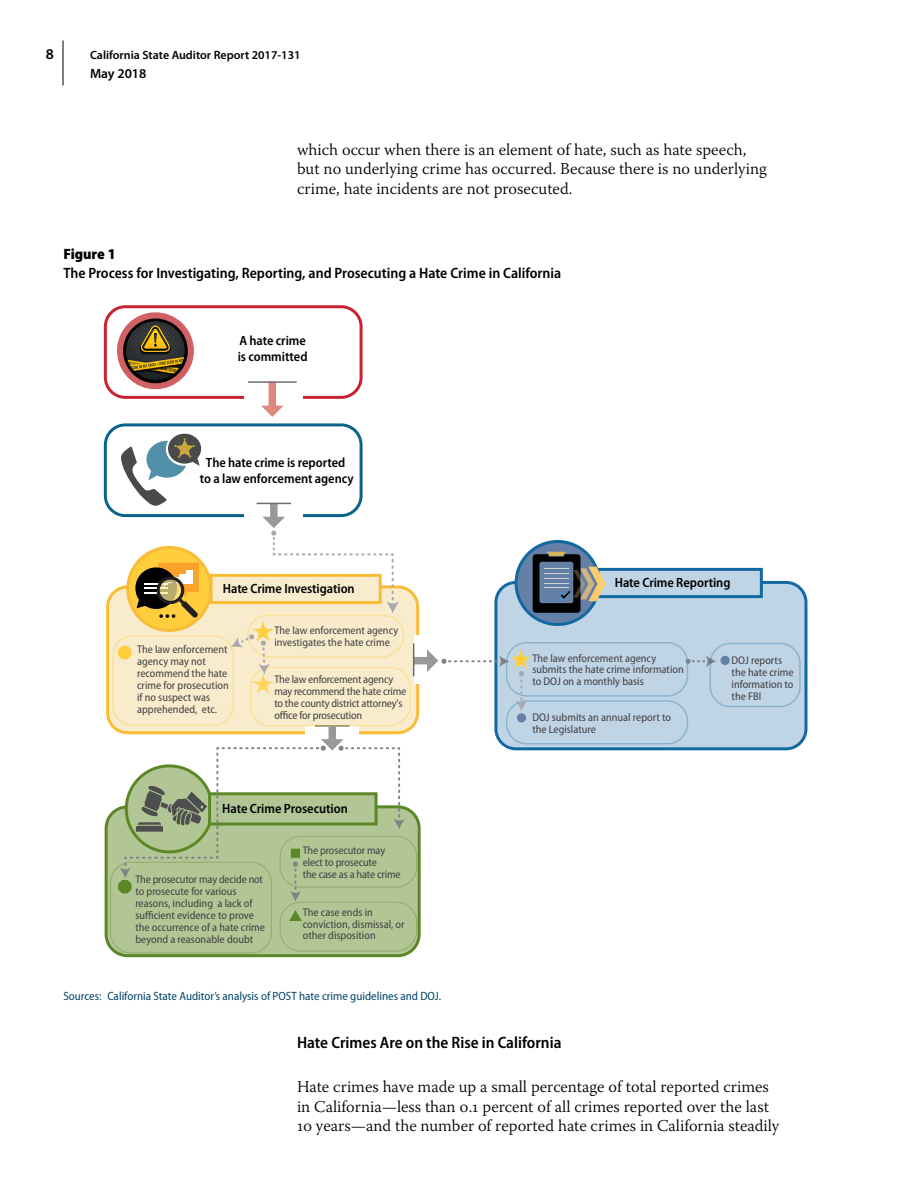
<style>
.page{position:relative;width:918px;height:1188px;background:#fff}
.page>*{position:absolute;margin:0;border:0;box-sizing:border-box;transform-origin:0 0}
.t1{font:300 16.5px/19.5px "Warnock Pro";color:#000}
.t2{font:600 semi-condensed 16.5px "Myriad Pro";color:#000}
.t3{font:600 semi-condensed 15px "Myriad Pro";color:#000}
.t4{font:900 semi-condensed 15px "Myriad Pro";color:#000}
.t5{font:600 15px "Myriad Pro";color:#000}
.t6{font:600 semi-condensed 13.5px/16.2px "Myriad Pro";letter-spacing:-.005em;color:#000}
.t7{font:600 13.5px "Myriad Pro";color:#000}
.t8{font:semi-condensed 12px "Myriad Pro";color:#00446a}
.t9{font:600 12px "Myriad Pro";color:#000}
.t10{font:semi-condensed 11.25px/12px "Myriad Pro";color:#414042}
</style>
<div class="page">
<hr style="left:63px;top:40px;width:1px;height:46px;background:#000">
<div style="left:108px;top:587px;width:310px;height:146px;background:#f8eccd;border-radius:20px"></div>
<div style="left:106px;top:585px;width:313px;height:149px;border:3px solid #fabc35;border-radius:20px"></div>
<div style="left:128px;top:547px;width:83px;height:83px;background:#ffce3c;border-radius:50%"></div>
<div style="left:126px;top:546px;width:86px;height:86px;border:3px solid #fabc35;border-radius:50%"></div>
<svg style="left:121px;top:434px;width:80px;height:72px"></svg>
<div style="left:104px;top:305px;width:259px;height:94px;border:3px solid #cb2031;border-radius:20px"></div>
<div style="left:104px;top:423px;width:259px;height:94px;border:3px solid #0b628a;border-radius:20px"></div>
<div style="left:245px;top:391px;width:58px;height:19px;background:#fff"></div>
<div style="left:245px;top:504px;width:58px;height:19px;background:#fff"></div>
<div style="left:269px;top:382px;width:7px;height:25px;background:#df877f"></div>
<svg style="left:261px;top:406px;width:22px;height:11px"></svg>
<hr style="left:248px;top:381px;width:49px;height:2px;background:#313437">
<div style="left:270px;top:503px;width:8px;height:15px;background:#9a999a"></div>
<hr style="left:257px;top:503px;width:34px;height:1px;background:#313437">
<svg style="left:133px;top:563px;width:66px;height:55px"></svg>
<div style="left:211px;top:575px;width:169px;height:28px;background:#f8eccd"></div>
<div style="left:210px;top:574px;width:172px;height:30px;border:3px solid #fabc35"></div>
<svg style="left:105px;top:813px;width:316px;height:144px;background:#84a45c"></svg>
<div style="left:496px;top:582px;width:310px;height:167px;background:#bfd4e5;border-radius:20px"></div>
<div style="left:494px;top:581px;width:313px;height:169px;border:3px solid #1268a1;border-radius:20px"></div>
<div style="left:598px;top:569px;width:163px;height:28px;background:#bfd4e5"></div>
<div style="left:596px;top:568px;width:167px;height:30px;border:3px solid #1268a1"></div>
<svg style="left:516px;top:541px;width:83px;height:84px;background:#587ba4"></svg>
<div style="left:515px;top:540px;width:86px;height:86px;border:3px solid #1268a1;border-radius:50%"></div>
<div style="left:306px;top:727px;width:53px;height:17px;background:#fff"></div>
<hr style="left:315px;top:725px;width:34px;height:2px;background:#313437">
<svg style="left:329px;top:726px;width:7px;height:13px"></svg>
<div style="left:414px;top:636px;width:18px;height:48px;background:#fff"></div>
<svg style="left:414px;top:657px;width:13px;height:7px"></svg>
<hr style="left:413px;top:643px;width:1px;height:33px;background:#313437">
<svg style="left:533px;top:552px;width:73px;height:61px;background:#646e76"></svg>
<svg style="left:118px;top:646px;width:14px;height:13px"></svg>
<svg style="left:262px;top:517px;width:137px;height:96px"></svg>
<div style="left:112px;top:635px;width:122px;height:91px;border:1px solid #ffce3c;border-radius:20px"></div>
<div style="left:247px;top:615px;width:157px;height:43px;border:1px solid #ffce3c;border-radius:19px"></div>
<div style="left:506px;top:642px;width:182px;height:55px;border:1px solid #1268a1;border-radius:20px"></div>
<div style="left:506px;top:700px;width:182px;height:45px;border:1px solid #1268a1;border-radius:20px"></div>
<svg style="left:686px;top:656px;width:30px;height:11px"></svg>
<svg style="left:231px;top:622px;width:180px;height:104px"></svg>
<svg style="left:110px;top:739px;width:307px;height:214px"></svg>
<svg style="left:427px;top:649px;width:103px;height:62px"></svg>
<div style="left:517px;top:713px;width:9px;height:9px;background:#6580a7;border-radius:50%"></div>
<div style="left:710px;top:643px;width:91px;height:64px;border:1px solid #1268a1;border-radius:20px"></div>
<div style="left:721px;top:656px;width:9px;height:9px;background:#6580a7;border-radius:50%"></div>
<svg style="left:117px;top:312px;width:77px;height:77px"></svg>
<h2 class="t5" style="left:46px;top:45px;width:10px">8</h2>
<p class="t9" style="left:90px;top:48px;width:212px">California State Auditor Report 2017-131</p>
<p class="t7" style="left:90px;top:66px;width:58px">May 2018</p>
<h1 class="t1" style="left:297px;top:139px;width:471px">which occur when there is an element of hate, such as hate speech, but no underlying crime has occurred. Because there is no underlying crime, hate incidents are not prosecuted.</h1>
<h2 class="t4" style="left:63px;top:245px;width:54px">Figure 1</h2>
<h2 class="t3" style="left:63px;top:265px;width:499px">The Process for Investigating, Reporting, and Prosecuting a Hate Crime in California</h2>
<p class="t6" style="left:238px;top:333px;width:71px">A hate crime is committed</p>
<p class="t6" style="left:200px;top:454px;width:155px;text-align:center">The hate crime is reported to a law enforcement agency</p>
<p class="t6" style="left:223px;top:581px;width:133px">Hate Crime Investigation</p>
<p class="t10" style="left:137px;top:644px;width:93px">The law enforcement agency may not recommend the hate crime for prosecution if no suspect was apprehended, etc.</p>
<p class="t10" style="left:274px;top:625px;width:125px">The law enforcement agency investigates the hate crime</p>
<p class="t10" style="left:274px;top:674px;width:134px">The law enforcement agency may recommend the hate crime to the county district attorney's office for prosecution</p>
<p class="t6" style="left:222px;top:801px;width:127px">Hate Crime Prosecution</p>
<p class="t10" style="left:135px;top:874px;width:131px">The prosecutor may decide not to prosecute for various reasons, including a lack of sufficient evidence to prove the occurrence of a hate crime beyond a reasonable doubt</p>
<p class="t10" style="left:303px;top:845px;width:99px">The prosecutor may elect to prosecute<br>the case as a hate crime</p>
<p class="t10" style="left:303px;top:906px;width:103px">The case ends in conviction, dismissal, or other disposition</p>
<p class="t8" style="left:63px;top:989px;width:379px">Sources: California State Auditor’s analysis of POST hate crime guidelines and DOJ.</p>
<p class="t6" style="left:615px;top:575px;width:117px">Hate Crime Reporting</p>
<p class="t10" style="left:532px;top:652px;width:153px">The law enforcement agency submits the hate crime information to DOJ on a monthly basis</p>
<p class="t10" style="left:532px;top:712px;width:140px">DOJ submits an annual report to the Legislature</p>
<p class="t10" style="left:732px;top:654px;width:64px">DOJ reports the hate crime information to the FBI</p>
<h1 class="t2" style="left:297px;top:1033px;width:266px">Hate Crimes Are on the Rise in California</h1>
<h1 class="t1" style="left:297px;top:1077px;width:484px">Hate crimes have made up a small percentage of total reported crimes in California—less than 0.1 percent of all crimes reported over the last<br>10 years—and the number of reported hate crimes in California steadily</h1>
</div>
